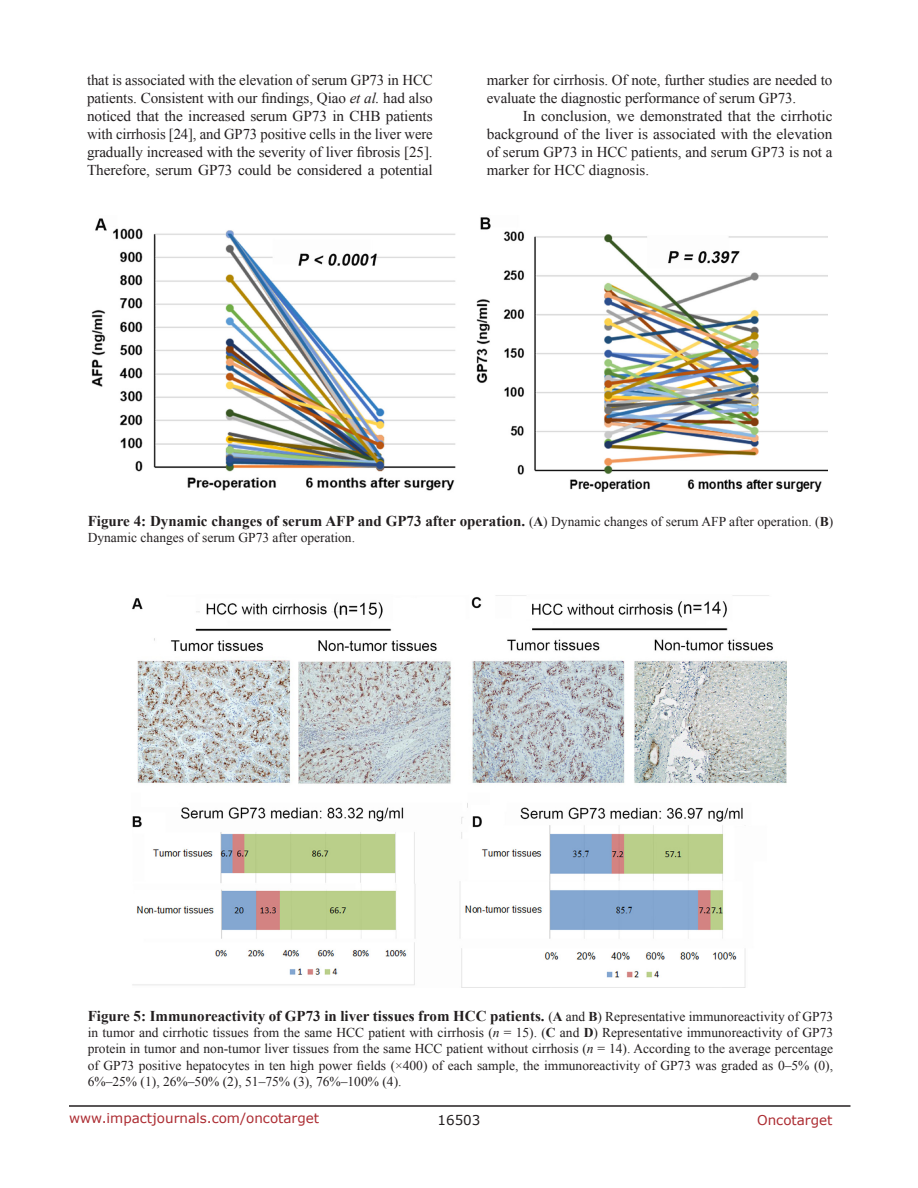
<style>
.page{position:relative;width:918px;height:1188px;background:#fff}
.page>*{position:absolute;margin:0;border:0;box-sizing:border-box;transform-origin:0 0}
.BodyText{font:15px/18px "Times New Roman";letter-spacing:-.01em;color:#231f20;text-align:justify}
.FigureText{font:700 15px "Times New Roman";color:#231f20}
.FigureText-2{font:13.5px/16.2px "Times New Roman";color:#231f20;text-align:justify}
.t1{font:13.5px "Verdana";color:#ac2b31}
.t2{font:13.5px "Verdana";color:#231f20}
.s1{font-style:italic}
.s2{font-weight:400;font-size:13.5px}
.s3{font-size:13.5px}
.s4{font-weight:700}
</style>
<div class="page">
<hr style="left:69px;top:1105px;width:781px;height:2px;background:#231f20">
<img style="left:91px;top:217px;width:736px;height:275px">
<img style="left:132px;top:595px;width:654px;height:392px">
<p class="BodyText" style="left:87px;top:71px;width:347px">that is associated with the elevation of serum GP73 in HCC patients. Consistent with our findings, Qiao <span class="s1">et al.</span> had also noticed that the increased serum GP73 in CHB patients with cirrhosis [24], and GP73 positive cells in the liver were gradually increased with the severity of liver fibrosis [25].<br>Therefore, serum GP73 could be considered a potential</p>
<p class="BodyText" style="left:487px;top:71px;width:347px">marker for cirrhosis. Of note, further studies are needed to evaluate the diagnostic performance of serum GP73.</p>
<p class="BodyText" style="left:487px;top:107px;width:347px;text-indent:36px">In conclusion, we demonstrated that the cirrhotic background of the liver is associated with the elevation of serum GP73 in HCC patients, and serum GP73 is not a marker for HCC diagnosis.</p>
<p class="FigureText" style="left:88px;top:510px;width:747px">Figure 4: Dynamic changes of serum AFP and GP73 after operation. <span class="s2">(</span><span class="s3">A</span><span class="s2">) Dynamic changes of serum AFP after operation. (</span><span class="s3">B</span><span class="s2">)</span></p>
<p class="FigureText-2" style="left:88px;top:529px;width:269px">Dynamic changes of serum GP73 after operation.</p>
<p class="FigureText" style="left:88px;top:1006px;width:747px">Figure 5: Immunoreactivity of GP73 in liver tissues from HCC patients. <span class="s2">(</span><span class="s3">A</span> <span class="s2">and</span> <span class="s3">B</span><span class="s2">) Representative immunoreactivity of GP73</span></p>
<p class="FigureText-2" style="left:88px;top:1024px;width:747px">in tumor and cirrhotic tissues from the same HCC patient with cirrhosis (<span class="s1">n</span> = 15). (<span class="s4">C</span> and <span class="s4">D</span>) Representative immunoreactivity of GP73 protein in tumor and non-tumor liver tissues from the same HCC patient without cirrhosis (<span class="s1">n</span> = 14). According to the average percentage of GP73 positive hepatocytes in ten high power fields (×400) of each sample, the immunoreactivity of GP73 was graded as 0–5% (0), 6%–25% (1), 26%–50% (2), 51–75% (3), 76%–100% (4).</p>
<p class="t1" style="left:69px;top:1109px;width:252px">www.impactjournals.com/oncotarget</p>
<p class="t2" style="left:438px;top:1111px;width:44px">16503</p>
<p class="t1" style="left:757px;top:1111px;width:77px">Oncotarget</p>
</div>
